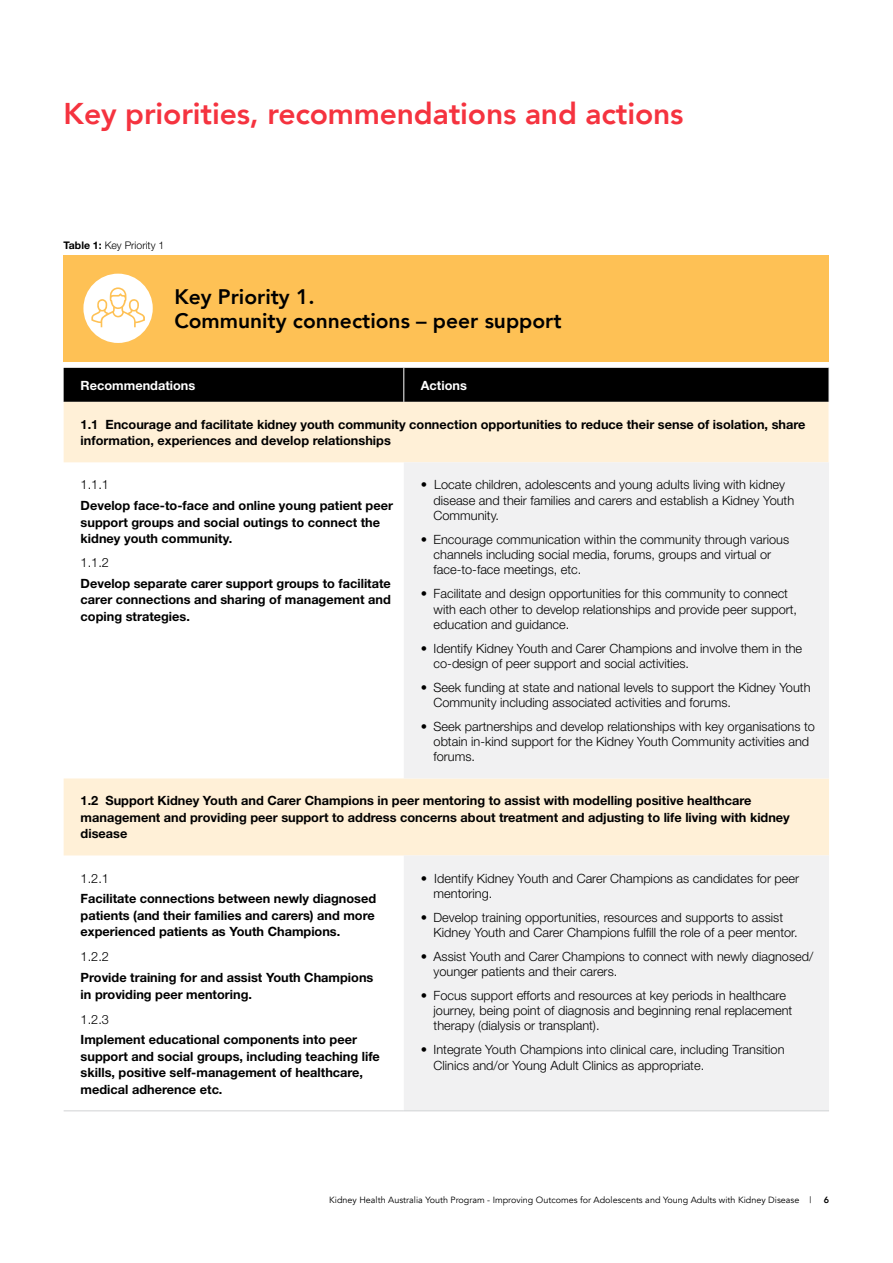
<style>
.page{position:relative;width:893px;height:1263px;background:#fff}
.page>*{position:absolute;margin:0;border:0;box-sizing:border-box;transform-origin:0 0}
.t1{font:800 30px "Avenir";letter-spacing:-.005em;color:#f5333f}
.t2{font:800 21px/23.7px "Avenir";color:#000}
.t3{font:300 12.75px/15.3px "Helvetica Neue";color:#000}
.t4{font:700 12.75px/16.5px "Helvetica Neue";color:#000}
.t5{font:700 12.75px "Helvetica Neue";color:#fff}
.t6{font:300 10.5px "Helvetica Neue";color:#000}
.t7{font:9px "Avenir";color:#000}
.t8{font:800 9px "Avenir";color:#000}
.s1{font-weight:700}
</style>
<div class="page">
<div style="left:64px;top:255px;width:765px;height:106px;background:#fec155"></div>
<div style="left:64px;top:368px;width:765px;height:34px;background:#000"></div>
<svg style="left:64px;top:402px;width:765px;height:453px"></svg>
<svg style="left:404px;top:462px;width:425px;height:648px;fill:#f1f1f2"></svg>
<hr style="left:403px;top:368px;width:1px;height:34px;background:#fff">
<hr style="left:64px;top:1110px;width:340px;height:1px;background:#d1d3d4">
<hr style="left:404px;top:1110px;width:425px;height:1px;background:#d1d3d4">
<div style="left:83px;top:274px;width:70px;height:69px;background:#fff;border-radius:50%"></div>
<svg style="left:91px;top:287px;width:54px;height:41px"></svg>
<h1 class="t1" style="left:64px;top:91px;width:621px">Key priorities, recommendations and actions</h1>
<p class="t6" style="left:64px;top:238px;width:102px"><span class="s1">Table 1:</span> Key Priority 1</p>
<h2 class="t2" style="left:174px;top:285px;width:389px">Key Priority 1.<br>Community connections – peer support</h2>
<p class="t5" style="left:81px;top:377px;width:116px">Recommendations</p>
<p class="t5" style="left:421px;top:377px;width:48px">Actions</p>
<p class="t4" style="left:81px;top:416px;width:726px">1.1 Encourage and facilitate kidney youth community connection opportunities to reduce their sense of isolation, share information, experiences and develop relationships</p>
<p class="t3" style="left:81px;top:477px;width:30px">1.1.1</p>
<p class="t4" style="left:81px;top:497px;width:314px">Develop face-to-face and online young patient peer support groups and social outings to connect the kidney youth community.</p>
<p class="t3" style="left:81px;top:554px;width:30px">1.1.2</p>
<p class="t4" style="left:81px;top:575px;width:312px;text-align:justify">Develop separate carer support groups to facilitate carer connections and sharing of management and coping strategies.</p>
<p class="t3" style="left:434px;top:477px;width:362px;text-indent:-13px">• Locate children, adolescents and young adults living with kidney disease and their families and carers and establish a Kidney Youth<br>Community.</p>
<p class="t3" style="left:434px;top:531px;width:357px;text-indent:-13px">• Encourage communication within the community through various channels including social media, forums, groups and virtual or face-to-face meetings, etc.</p>
<p class="t3" style="left:434px;top:586px;width:365px;text-indent:-13px">• Facilitate and design opportunities for this community to connect with each other to develop relationships and provide peer support, education and guidance.</p>
<p class="t3" style="left:434px;top:640px;width:370px;text-indent:-13px">• Identify Kidney Youth and Carer Champions and involve them in the co-design of peer support and social activities.</p>
<p class="t3" style="left:434px;top:679px;width:378px;text-indent:-13px">• Seek funding at state and national levels to support the Kidney Youth<br>Community including associated activities and forums.</p>
<p class="t3" style="left:434px;top:718px;width:383px;text-indent:-13px">• Seek partnerships and develop relationships with key organisations to obtain in-kind support for the Kidney Youth Community activities and forums.</p>
<p class="t4" style="left:81px;top:792px;width:711px">1.2 Support Kidney Youth and Carer Champions in peer mentoring to assist with modelling positive healthcare management and providing peer support to address concerns about treatment and adjusting to life living with kidney disease</p>
<p class="t3" style="left:81px;top:870px;width:30px">1.2.1</p>
<p class="t4" style="left:81px;top:890px;width:297px;text-align:justify">Facilitate connections between newly diagnosed patients (and their families and carers) and more experienced patients as Youth Champions.</p>
<p class="t3" style="left:81px;top:949px;width:30px">1.2.2</p>
<p class="t4" style="left:81px;top:969px;width:294px">Provide training for and assist Youth Champions in providing peer mentoring.</p>
<p class="t3" style="left:81px;top:1011px;width:30px">1.2.3</p>
<p class="t4" style="left:81px;top:1031px;width:301px">Implement educational components into peer support and social groups, including teaching life skills, positive self-management of healthcare, medical adherence etc.</p>
<p class="t3" style="left:434px;top:870px;width:367px;text-indent:-13px">• Identify Kidney Youth and Carer Champions as candidates for peer mentoring.</p>
<p class="t3" style="left:434px;top:909px;width:365px;text-indent:-13px">• Develop training opportunities, resources and supports to assist<br>Kidney Youth and Carer Champions fulfill the role of a peer mentor.</p>
<p class="t3" style="left:434px;top:948px;width:381px;text-indent:-13px">• Assist Youth and Carer Champions to connect with newly diagnosed/ younger patients and their carers.</p>
<p class="t3" style="left:434px;top:987px;width:360px;text-indent:-13px">• Focus support efforts and resources at key periods in healthcare journey, being point of diagnosis and beginning renal replacement therapy (dialysis or transplant).</p>
<p class="t3" style="left:434px;top:1042px;width:352px;text-indent:-13px">• Integrate Youth Champions into clinical care, including Transition<br>Clinics and/or Young Adult Clinics as appropriate.</p>
<p class="t7" style="left:329px;top:1195px;width:484px">Kidney Health Australia Youth Program - Improving Outcomes for Adolescents and Young Adults with Kidney Disease |</p>
<p class="t8" style="left:824px;top:1193px;width:7px">6</p>
</div>
